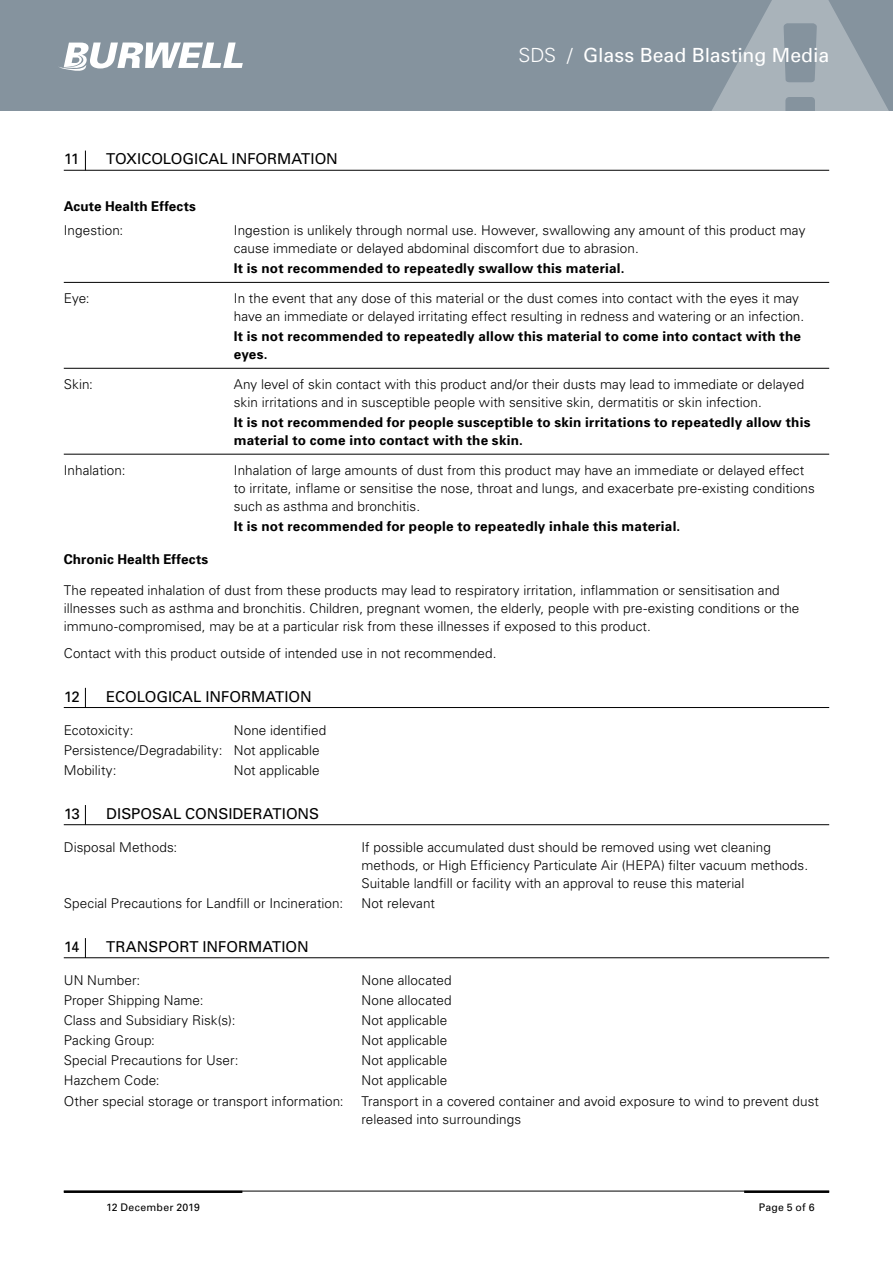
<style>
.page{position:relative;width:893px;height:1263px;background:#fff}
.page>*{position:absolute;margin:0;border:0;box-sizing:border-box;transform-origin:0 0}
.t1{font:19.5px "Univers";color:#fff}
.t2{font:15px "Univers";color:#000}
.t3{font:300 13.5px/18px "Univers";letter-spacing:.005em;color:#000}
.t4{font:700 13.5px/18px "Univers";letter-spacing:.015em;color:#000}
.t5{font:10.5px "Univers";letter-spacing:.02em;color:#000}
.s1{font-weight:300}
</style>
<div class="page">
<div style="left:0;top:0;width:893px;height:111px;background:#85939e"></div>
<svg style="left:712px;top:0;width:177px;height:111px"></svg>
<hr style="left:744px;top:1191px;width:85px;height:2px;background:#000">
<hr style="left:64px;top:1191px;width:178px;height:2px;background:#000">
<svg style="left:59px;top:43px;width:184px;height:28px"></svg>
<hr style="left:64px;top:1191px;width:765px;height:1px;background:#000">
<hr style="left:64px;top:170px;width:765px;height:1px;background:#000">
<hr style="left:64px;top:707px;width:765px;height:1px;background:#000">
<hr style="left:64px;top:824px;width:765px;height:1px;background:#000">
<hr style="left:64px;top:957px;width:765px;height:1px;background:#000">
<svg style="left:85px;top:151px;width:1px;height:19px"></svg>
<hr style="left:64px;top:282px;width:765px;height:1px;background:#000">
<hr style="left:64px;top:368px;width:765px;height:1px;background:#000">
<hr style="left:64px;top:454px;width:765px;height:1px;background:#000">
<svg style="left:85px;top:688px;width:1px;height:19px"></svg>
<svg style="left:85px;top:805px;width:1px;height:20px"></svg>
<svg style="left:85px;top:938px;width:1px;height:20px"></svg>
<h1 class="t1" style="left:518px;top:43px;width:312px"><span class="s1">SDS /</span> Glass Bead Blasting Media</h1>
<p class="t2" style="left:64px;top:150px;width:17px">11</p>
<p class="t2" style="left:106px;top:150px;width:233px">TOXICOLOGICAL INFORMATION</p>
<p class="t4" style="left:64px;top:196px;width:134px">Acute Health Effects</p>
<p class="t3" style="left:64px;top:221px;width:61px">Ingestion:</p>
<p class="t3" style="left:234px;top:221px;width:573px">Ingestion is unlikely through normal use. However, swallowing any amount of this product may cause immediate or delayed abdominal discomfort due to abrasion.</p>
<p class="t4" style="left:234px;top:259px;width:392px">It is not recommended to repeatedly swallow this material.</p>
<p class="t3" style="left:64px;top:289px;width:27px">Eye:</p>
<p class="t3" style="left:234px;top:289px;width:572px">In the event that any dose of this material or the dust comes into contact with the eyes it may have an immediate or delayed irritating effect resulting in redness and watering or an infection.</p>
<p class="t4" style="left:234px;top:327px;width:569px">It is not recommended to repeatedly allow this material to come into contact with the eyes.</p>
<p class="t3" style="left:64px;top:375px;width:31px">Skin:</p>
<p class="t3" style="left:234px;top:375px;width:572px">Any level of skin contact with this product and/or their dusts may lead to immediate or delayed skin irritations and in susceptible people with sensitive skin, dermatitis or skin infection.</p>
<p class="t4" style="left:234px;top:413px;width:578px">It is not recommended for people susceptible to skin irritations to repeatedly allow this material to come into contact with the skin.</p>
<p class="t3" style="left:64px;top:460px;width:63px">Inhalation:</p>
<p class="t3" style="left:234px;top:460px;width:582px">Inhalation of large amounts of dust from this product may have an immediate or delayed effect to irritate, inflame or sensitise the nose, throat and lungs, and exacerbate pre-existing conditions such as asthma and bronchitis.</p>
<p class="t4" style="left:234px;top:516px;width:448px">It is not recommended for people to repeatedly inhale this material.</p>
<p class="t4" style="left:64px;top:550px;width:146px">Chronic Health Effects</p>
<p class="t3" style="left:64px;top:581px;width:737px">The repeated inhalation of dust from these products may lead to respiratory irritation, inflammation or sensitisation and illnesses such as asthma and bronchitis. Children, pregnant women, the elderly, people with pre-existing conditions or the immuno-compromised, may be at a particular risk from these illnesses if exposed to this product.</p>
<p class="t3" style="left:64px;top:643px;width:434px">Contact with this product outside of intended use in not recommended.</p>
<p class="t2" style="left:64px;top:687px;width:18px">12</p>
<p class="t2" style="left:106px;top:687px;width:207px">ECOLOGICAL INFORMATION</p>
<p class="t3" style="left:64px;top:720px;width:71px">Ecotoxicity:</p>
<p class="t3" style="left:64px;top:719px;width:264px;line-height:20.1px;text-indent:170px">None identified<br>Persistence/Degradability: Not applicable<br>Mobility:</p>
<p class="t3" style="left:234px;top:761px;width:87px">Not applicable</p>
<p class="t2" style="left:64px;top:804px;width:18px">13</p>
<p class="t2" style="left:106px;top:804px;width:214px">DISPOSAL CONSIDERATIONS</p>
<p class="t3" style="left:64px;top:837px;width:115px">Disposal Methods:</p>
<p class="t3" style="left:361px;top:837px;width:448px">If possible accumulated dust should be removed using wet cleaning methods, or High Efficiency Particulate Air (HEPA) filter vacuum methods.<br>Suitable landfill or facility with an approval to reuse this material</p>
<p class="t3" style="left:64px;top:894px;width:281px">Special Precautions for Landfill or Incineration:</p>
<p class="t3" style="left:361px;top:894px;width:75px">Not relevant</p>
<p class="t2" style="left:64px;top:937px;width:17px">14</p>
<p class="t2" style="left:106px;top:937px;width:204px">TRANSPORT INFORMATION</p>
<p class="t3" style="left:64px;top:970px;width:78px">UN Number:</p>
<p class="t3" style="left:361px;top:970px;width:92px">None allocated</p>
<p class="t3" style="left:64px;top:991px;width:141px">Proper Shipping Name:</p>
<p class="t3" style="left:361px;top:991px;width:92px">None allocated</p>
<p class="t3" style="left:64px;top:1011px;width:173px">Class and Subsidiary Risk(s):</p>
<p class="t3" style="left:361px;top:1011px;width:87px">Not applicable</p>
<p class="t3" style="left:64px;top:1031px;width:93px">Packing Group:</p>
<p class="t3" style="left:361px;top:1031px;width:87px">Not applicable</p>
<p class="t3" style="left:64px;top:1051px;width:176px">Special Precautions for User:</p>
<p class="t3" style="left:361px;top:1051px;width:87px">Not applicable</p>
<p class="t3" style="left:64px;top:1071px;width:97px">Hazchem Code:</p>
<p class="t3" style="left:361px;top:1071px;width:87px">Not applicable</p>
<p class="t3" style="left:64px;top:1091px;width:281px">Other special storage or transport information:</p>
<p class="t3" style="left:361px;top:1091px;width:459px">Transport in a covered container and avoid exposure to wind to prevent dust released into surroundings</p>
<p class="t5" style="left:106px;top:1200px;width:95px">12 December 2019</p>
<p class="t5" style="left:759px;top:1200px;width:57px">Page 5 of 6</p>
</div>
